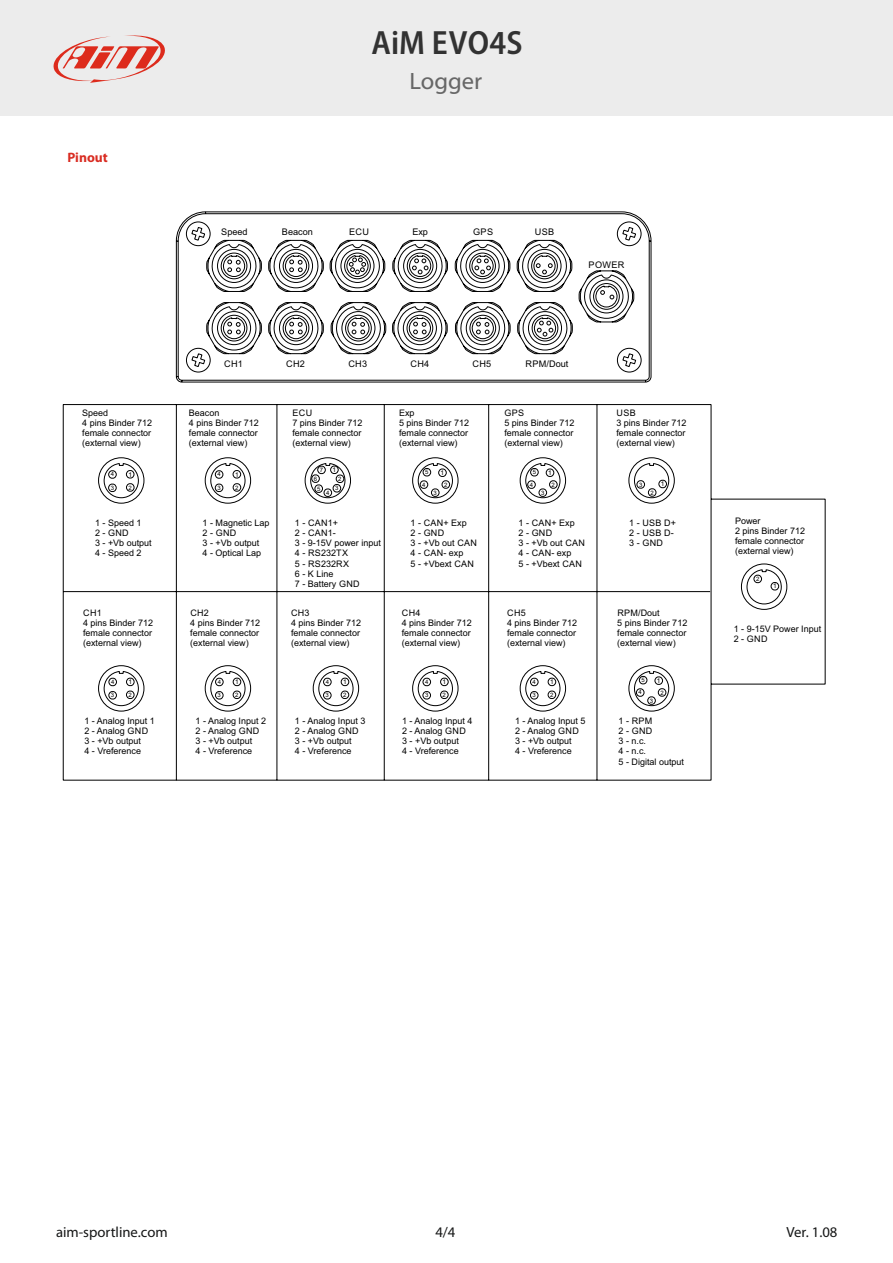
<style>
.page{position:relative;width:893px;height:1263px;background:#fff}
.page>*{position:absolute;margin:0;border:0;box-sizing:border-box;transform-origin:0 0}
.t1{font:600 semi-condensed 33.75px "Myriad Pro";letter-spacing:.005em;color:#323232}
.t2{font:23.7px "Myriad Web Pro";color:#676767}
.t3{font:14.7px "Myriad Pro";color:#151616}
.t4{font:700 13.65px "Myriad Pro";color:#d92c22}
.t5{font:9.15px "Arial";letter-spacing:.02em;color:#000}
.t6{font:9px/10.1px "Arial";color:#000}
.t7{font:9px/10.1px "Arial";letter-spacing:.035em;color:#000}
.t8{font:6.6px "Arial";color:#000}
.t9{font:6px/9.4px "Arial";color:#000;text-align:center}
</style>
<div class="page">
<div style="left:0;top:0;width:892px;height:116px;background:#ececec"></div>
<svg style="left:63px;top:404px;width:763px;height:376px"></svg>
<svg style="left:98px;top:665px;width:46px;height:46px"></svg>
<svg style="left:205px;top:665px;width:46px;height:46px"></svg>
<svg style="left:313px;top:665px;width:46px;height:46px"></svg>
<svg style="left:412px;top:665px;width:46px;height:46px"></svg>
<svg style="left:520px;top:665px;width:46px;height:46px"></svg>
<svg style="left:628px;top:665px;width:47px;height:46px"></svg>
<svg style="left:741px;top:563px;width:46px;height:47px"></svg>
<svg style="left:628px;top:457px;width:47px;height:47px"></svg>
<svg style="left:520px;top:457px;width:46px;height:47px"></svg>
<svg style="left:412px;top:457px;width:46px;height:47px"></svg>
<svg style="left:305px;top:457px;width:46px;height:47px"></svg>
<svg style="left:205px;top:457px;width:46px;height:47px"></svg>
<svg style="left:98px;top:457px;width:46px;height:47px"></svg>
<svg style="left:175px;top:211px;width:477px;height:172px"></svg>
<svg style="left:616px;top:221px;width:26px;height:25px"></svg>
<svg style="left:617px;top:347px;width:25px;height:26px"></svg>
<svg style="left:186px;top:301px;width:76px;height:72px"></svg>
<svg style="left:268px;top:301px;width:56px;height:54px"></svg>
<svg style="left:331px;top:301px;width:55px;height:54px"></svg>
<svg style="left:392px;top:301px;width:56px;height:54px"></svg>
<svg style="left:455px;top:301px;width:56px;height:54px"></svg>
<svg style="left:517px;top:301px;width:56px;height:54px"></svg>
<svg style="left:579px;top:270px;width:55px;height:53px"></svg>
<svg style="left:517px;top:239px;width:55px;height:53px"></svg>
<svg style="left:455px;top:239px;width:55px;height:53px"></svg>
<svg style="left:392px;top:239px;width:56px;height:53px"></svg>
<svg style="left:330px;top:239px;width:55px;height:53px"></svg>
<svg style="left:268px;top:239px;width:56px;height:53px"></svg>
<svg style="left:186px;top:221px;width:76px;height:71px"></svg>
<svg style="left:53px;top:35px;width:112px;height:48px"></svg>
<h1 class="t1" style="left:372px;top:28px;width:152px">AiM EVO4S</h1>
<h2 class="t2" style="left:409px;top:71px;width:74px">Logger</h2>
<h3 class="t4" style="left:67px;top:152px;width:42px">Pinout</h3>
<p class="t5" style="left:221px;top:228px;width:28px">Speed</p>
<p class="t5" style="left:282px;top:228px;width:32px">Beacon</p>
<p class="t5" style="left:349px;top:228px;width:21px">ECU</p>
<p class="t5" style="left:412px;top:228px;width:17px">Exp</p>
<p class="t5" style="left:473px;top:229px;width:21px">GPS</p>
<p class="t5" style="left:535px;top:228px;width:21px">USB</p>
<p class="t5" style="left:589px;top:261px;width:37px">POWER</p>
<p class="t5" style="left:224px;top:361px;width:20px">CH1</p>
<p class="t5" style="left:286px;top:361px;width:20px">CH2</p>
<p class="t5" style="left:348px;top:361px;width:20px">CH3</p>
<p class="t5" style="left:410px;top:361px;width:20px">CH4</p>
<p class="t5" style="left:472px;top:361px;width:20px">CH5</p>
<p class="t5" style="left:525px;top:360px;width:44px">RPM/Dout</p>
<p class="t6" style="left:82px;top:409px;width:72px">Speed<br>4 pins Binder 712 female connector (external view)</p>
<p class="t6" style="left:189px;top:409px;width:72px">Beacon<br>4 pins Binder 712 female connector (external view)</p>
<p class="t6" style="left:292px;top:409px;width:72px">ECU<br>7 pins Binder 712 female connector (external view)</p>
<p class="t6" style="left:399px;top:409px;width:72px">Exp<br>5 pins Binder 712 female connector (external view)</p>
<p class="t6" style="left:504px;top:409px;width:72px">GPS<br>5 pins Binder 712 female connector (external view)</p>
<p class="t6" style="left:616px;top:409px;width:72px">USB<br>3 pins Binder 712 female connector (external view)</p>
<p class="t9" style="left:111px;top:470px;width:5px">4</p>
<p class="t8" style="left:128px;top:472px;width:5px">1</p>
<p class="t9" style="left:111px;top:484px;width:5px">3</p>
<p class="t9" style="left:129px;top:483px;width:5px">2</p>
<p class="t9" style="left:217px;top:470px;width:5px">4</p>
<p class="t8" style="left:235px;top:472px;width:5px">1</p>
<p class="t9" style="left:217px;top:484px;width:5px">3</p>
<p class="t9" style="left:235px;top:483px;width:5px">2</p>
<p class="t9" style="left:320px;top:465px;width:5px">7</p>
<p class="t8" style="left:333px;top:467px;width:5px">1</p>
<p class="t9" style="left:314px;top:474px;width:5px">6</p>
<p class="t9" style="left:335px;top:475px;width:8px">2<br>3</p>
<p class="t9" style="left:317px;top:484px;width:5px">5</p>
<p class="t9" style="left:326px;top:488px;width:5px">4</p>
<p class="t9" style="left:425px;top:468px;width:5px">5</p>
<p class="t9" style="left:422px;top:480px;width:5px">4</p>
<p class="t8" style="left:441px;top:470px;width:5px">1</p>
<p class="t9" style="left:444px;top:480px;width:5px">2</p>
<p class="t9" style="left:434px;top:488px;width:5px">3</p>
<p class="t9" style="left:533px;top:468px;width:5px">5</p>
<p class="t9" style="left:530px;top:480px;width:5px">4</p>
<p class="t8" style="left:548px;top:470px;width:5px">1</p>
<p class="t9" style="left:552px;top:480px;width:5px">2</p>
<p class="t9" style="left:541px;top:488px;width:5px">3</p>
<p class="t9" style="left:639px;top:480px;width:5px">3</p>
<p class="t9" style="left:650px;top:488px;width:5px">2</p>
<p class="t8" style="left:661px;top:481px;width:5px">1</p>
<p class="t6" style="left:95px;top:519px;width:58px">1 - Speed 1<br>2 - GND<br>3 - +Vb output<br>4 - Speed 2</p>
<p class="t6" style="left:203px;top:519px;width:69px">1 - Magnetic Lap<br>2 - GND<br>3 - +Vb output<br>4 - Optical Lap</p>
<p class="t6" style="left:295px;top:519px;width:88px">1 - CAN1+<br>2 - CAN1-<br>3 - 9-15V power input<br>4 - RS232TX<br>5 - RS232RX<br>6 - K Line<br>7 - Battery GND</p>
<p class="t6" style="left:410px;top:519px;width:68px">1 - CAN+ Exp<br>2 - GND<br>3 - +Vb out CAN<br>4 - CAN- exp<br>5 - +Vbext CAN</p>
<p class="t6" style="left:518px;top:519px;width:68px">1 - CAN+ Exp<br>2 - GND<br>3 - +Vb out CAN<br>4 - CAN- exp<br>5 - +Vbext CAN</p>
<p class="t7" style="left:629px;top:519px;width:48px">1 - USB D+<br>2 - USB D-<br>3 - GND</p>
<p class="t6" style="left:735px;top:516px;width:72px">Power<br>2 pins Binder 712 female connector (external view)</p>
<p class="t9" style="left:756px;top:575px;width:5px">2</p>
<p class="t8" style="left:773px;top:584px;width:5px">1</p>
<p class="t6" style="left:83px;top:608px;width:72px">CH1<br>4 pins Binder 712 female connector (external view)</p>
<p class="t6" style="left:190px;top:608px;width:72px">CH2<br>4 pins Binder 712 female connector (external view)</p>
<p class="t6" style="left:291px;top:608px;width:72px">CH3<br>4 pins Binder 712 female connector (external view)</p>
<p class="t6" style="left:402px;top:608px;width:72px">CH4<br>4 pins Binder 712 female connector (external view)</p>
<p class="t6" style="left:507px;top:608px;width:72px">CH5<br>4 pins Binder 712 female connector (external view)</p>
<p class="t6" style="left:617px;top:608px;width:72px">RPM/Dout<br>5 pins Binder 712 female connector (external view)</p>
<p class="t6" style="left:734px;top:624px;width:89px">1 - 9-15V Power Input<br>2 - GND</p>
<p class="t9" style="left:111px;top:678px;width:5px">4</p>
<p class="t8" style="left:128px;top:679px;width:5px">1</p>
<p class="t9" style="left:218px;top:678px;width:5px">4</p>
<p class="t8" style="left:235px;top:679px;width:5px">1</p>
<p class="t9" style="left:326px;top:678px;width:5px">4</p>
<p class="t8" style="left:343px;top:679px;width:5px">1</p>
<p class="t9" style="left:425px;top:678px;width:5px">4</p>
<p class="t8" style="left:443px;top:679px;width:5px">1</p>
<p class="t9" style="left:533px;top:678px;width:5px">4</p>
<p class="t8" style="left:550px;top:679px;width:5px">1</p>
<p class="t9" style="left:641px;top:676px;width:5px">5</p>
<p class="t8" style="left:657px;top:678px;width:5px">1</p>
<p class="t9" style="left:111px;top:691px;width:5px">3</p>
<p class="t9" style="left:129px;top:691px;width:5px">2</p>
<p class="t9" style="left:218px;top:691px;width:5px">3</p>
<p class="t9" style="left:235px;top:691px;width:5px">2</p>
<p class="t9" style="left:326px;top:691px;width:5px">3</p>
<p class="t9" style="left:343px;top:691px;width:5px">2</p>
<p class="t9" style="left:425px;top:691px;width:5px">3</p>
<p class="t9" style="left:443px;top:691px;width:5px">2</p>
<p class="t9" style="left:532px;top:691px;width:5px">3</p>
<p class="t9" style="left:550px;top:691px;width:5px">2</p>
<p class="t9" style="left:639px;top:688px;width:5px">4</p>
<p class="t9" style="left:660px;top:688px;width:5px">2</p>
<p class="t9" style="left:650px;top:696px;width:5px">3</p>
<p class="t6" style="left:84px;top:717px;width:72px">1 - Analog Input 1<br>2 - Analog GND<br>3 - +Vb output<br>4 - Vreference</p>
<p class="t6" style="left:195px;top:717px;width:72px">1 - Analog Input 2<br>2 - Analog GND<br>3 - +Vb output<br>4 - Vreference</p>
<p class="t6" style="left:295px;top:717px;width:72px">1 - Analog Input 3<br>2 - Analog GND<br>3 - +Vb output<br>4 - Vreference</p>
<p class="t6" style="left:402px;top:717px;width:72px">1 - Analog Input 4<br>2 - Analog GND<br>3 - +Vb output<br>4 - Vreference</p>
<p class="t6" style="left:515px;top:717px;width:72px">1 - Analog Input 5<br>2 - Analog GND<br>3 - +Vb output<br>4 - Vreference</p>
<p class="t6" style="left:618px;top:717px;width:67px">1 - RPM<br>2 - GND<br>3 - n.c.<br>4 - n.c.<br>5 - Digital output</p>
<h3 class="t3" style="left:56px;top:1226px;width:113px">aim-sportline.com</h3>
<h3 class="t3" style="left:435px;top:1226px;width:22px">4/4</h3>
<h3 class="t3" style="left:787px;top:1226px;width:52px">Ver. 1.08</h3>
</div>
